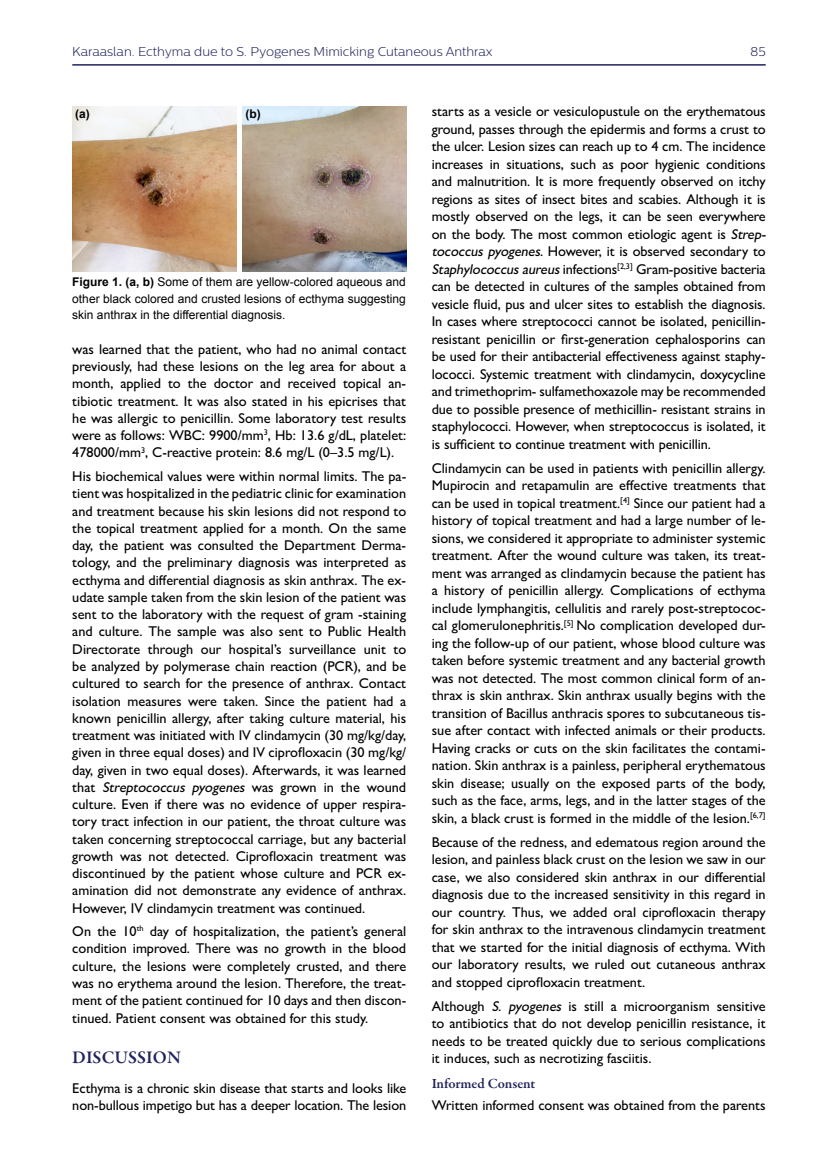
<style>
.page{position:relative;width:838px;height:1170px;background:#fff}
.page>*{position:absolute;margin:0;border:0;box-sizing:border-box;transform-origin:0 0}
.t1{font:600 18px "Garamond Premr Pro";color:#21245b}
.t2{font:500 14.25px/17.5px "Gill Sans MT Pro";letter-spacing:-.005em;color:#000;text-align:justify}
.t3{font:600 14.25px "Garamond Premr Pro";letter-spacing:-.01em;color:#21245b}
.t4{font:300 12.75px "Centrale Sans";color:#21245b}
.t5{font:12px/16.5px "Arial";color:#000;text-align:justify}
.t6{font:700 12px "Arial";color:#000}
.s1{font-weight:700}
.s2{font-style:italic}
</style>
<div class="page">
<hr style="left:72px;top:64px;width:693px;height:2px;background:#21245b">
<img style="left:72px;top:106px;width:164px;height:165px">
<img style="left:242px;top:106px;width:164px;height:165px">
<p class="t4" style="left:72px;top:45px;width:422px">Karaaslan. Ecthyma due to S. Pyogenes Mimicking Cutaneous Anthrax</p>
<p class="t4" style="left:750px;top:45px;width:17px">85</p>
<p class="t6" style="left:75px;top:106px;width:16px">(a)</p>
<p class="t6" style="left:245px;top:106px;width:17px">(b)</p>
<p class="t5" style="left:72px;top:274px;width:335px"><span class="s1">Figure 1. (a, b)</span> Some of them are yellow-colored aqueous and other black colored and crusted lesions of ecthyma suggesting skin anthrax in the differential diagnosis.</p>
<p class="t2" style="left:72px;top:340px;width:335px">was learned that the patient, who had no animal contact previously, had these lesions on the leg area for about a month, applied to the doctor and received topical an&shy;tibiotic treatment. It was also stated in his epicrises that he was allergic to penicillin. Some laboratory test results were as follows: WBC: 9900/mm<sup>3</sup>, Hb: 13.6 g/dL, platelet:<br>478000/mm<sup>3</sup>, C-reactive protein: 8.6 mg/L (0–3.5 mg/L).</p>
<p class="t2" style="left:72px;top:467px;width:335px">His biochemical values were within normal limits. The pa&shy;tient was hospitalized in the pediatric clinic for examination and treatment because his skin lesions did not respond to the topical treatment applied for a month. On the same day, the patient was consulted the Department Derma&shy;tology, and the preliminary diagnosis was interpreted as ecthyma and differential diagnosis as skin anthrax. The ex&shy;udate sample taken from the skin lesion of the patient was sent to the laboratory with the request of gram -staining and culture. The sample was also sent to Public Health Directorate through our hospital’s surveillance unit to be analyzed by polymerase chain reaction (PCR), and be cultured to search for the presence of anthrax. Contact isolation measures were taken. Since the patient had a known penicillin allergy, after taking culture material, his treatment was initiated with IV clindamycin (30 mg/kg/day, given in three equal doses) and IV ciprofloxacin (30 mg/kg/ day, given in two equal doses). Afterwards, it was learned that <span class="s2">Streptococcus pyogenes</span> was grown in the wound culture. Even if there was no evidence of upper respira&shy;tory tract infection in our patient, the throat culture was taken concerning streptococcal carriage, but any bacterial growth was not detected. Ciprofloxacin treatment was discontinued by the patient whose culture and PCR ex&shy;amination did not demonstrate any evidence of anthrax.<br>However, IV clindamycin treatment was continued.</p>
<p class="t2" style="left:72px;top:922px;width:335px">On the 10<sup>th</sup> day of hospitalization, the patient’s general condition improved. There was no growth in the blood culture, the lesions were completely crusted, and there was no erythema around the lesion. Therefore, the treat&shy;ment of the patient continued for 10 days and then discon&shy;tinued. Patient consent was obtained for this study.</p>
<p class="t1" style="left:72px;top:1046px;width:110px">DISCUSSION</p>
<p class="t2" style="left:72px;top:1079px;width:335px">Ecthyma is a chronic skin disease that starts and looks like non-bullous impetigo but has a deeper location. The lesion</p>
<p class="t2" style="left:432px;top:102px;width:338px;text-align:left">starts as a vesicle or vesiculopustule on the erythematous ground, passes through the epidermis and forms a crust to the ulcer. Lesion sizes can reach up to 4 cm. The incidence increases in situations, such as poor hygienic conditions and malnutrition. It is more frequently observed on itchy regions as sites of insect bites and scabies. Although it is mostly observed on the legs, it can be seen everywhere on the body. The most common etiologic agent is <span class="s2">Strep&shy;tococcus pyogenes</span>. However, it is observed secondary to <span class="s2">Staphylococcusaureus</span>infections<sup>[2,3]</sup> Gram-positive bacteria can be detected in cultures of the samples obtained from vesicle fluid, pus and ulcer sites to establish the diagnosis.<br>In cases where streptococci cannot be isolated, penicillin&shy;resistant penicillin or first-generation cephalosporins can be used for their antibacterial effectiveness against staphy&shy;lococci. Systemic treatment with clindamycin, doxycycline and trimethoprim- sulfamethoxazole may be recommended due to possible presence of methicillin- resistant strains in staphylococci. However, when streptococcus is isolated, it is sufficient to continue treatment with penicillin.</p>
<p class="t2" style="left:432px;top:459px;width:335px">Clindamycin can be used in patients with penicillin allergy.<br>Mupirocin and retapamulin are effective treatments that can be used in topical treatment.<sup>[4]</sup> Since our patient had a history of topical treatment and had a large number of le&shy;sions, we considered it appropriate to administer systemic treatment. After the wound culture was taken, its treat&shy;ment was arranged as clindamycin because the patient has a history of penicillin allergy. Complications of ecthyma include lymphangitis, cellulitis and rarely post-streptococ&shy;cal glomerulonephritis.<sup>[5]</sup> No complication developed dur&shy;ing the follow-up of our patient, whose blood culture was taken before systemic treatment and any bacterial growth was not detected. The most common clinical form of an&shy;thrax is skin anthrax. Skin anthrax usually begins with the transition of Bacillus anthracis spores to subcutaneous tis&shy;sue after contact with infected animals or their products.<br>Having cracks or cuts on the skin facilitates the contami&shy;nation. Skin anthrax is a painless, peripheral erythematous skin disease; usually on the exposed parts of the body, such as the face, arms, legs, and in the latter stages of the skin, a black crust is formed in the middle of the lesion.<sup>[6,7]</sup></p>
<p class="t2" style="left:432px;top:833px;width:335px">Because of the redness, and edematous region around the lesion, and painless black crust on the lesion we saw in our case, we also considered skin anthrax in our differential diagnosis due to the increased sensitivity in this regard in our country. Thus, we added oral ciprofloxacin therapy for skin anthrax to the intravenous clindamycin treatment that we started for the initial diagnosis of ecthyma. With our laboratory results, we ruled out cutaneous anthrax and stopped ciprofloxacin treatment.</p>
<p class="t2" style="left:432px;top:996px;width:335px">Although <span class="s2">S. pyogenes</span> is still a microorganism sensitive to antibiotics that do not develop penicillin resistance, it needs to be treated quickly due to serious complications it induces, such as necrotizing fasciitis.</p>
<p class="t3" style="left:432px;top:1074px;width:105px">Informed Consent</p>
<p class="t2" style="left:432px;top:1096px;width:335px">Written informed consent was obtained from the parents</p>
</div>
